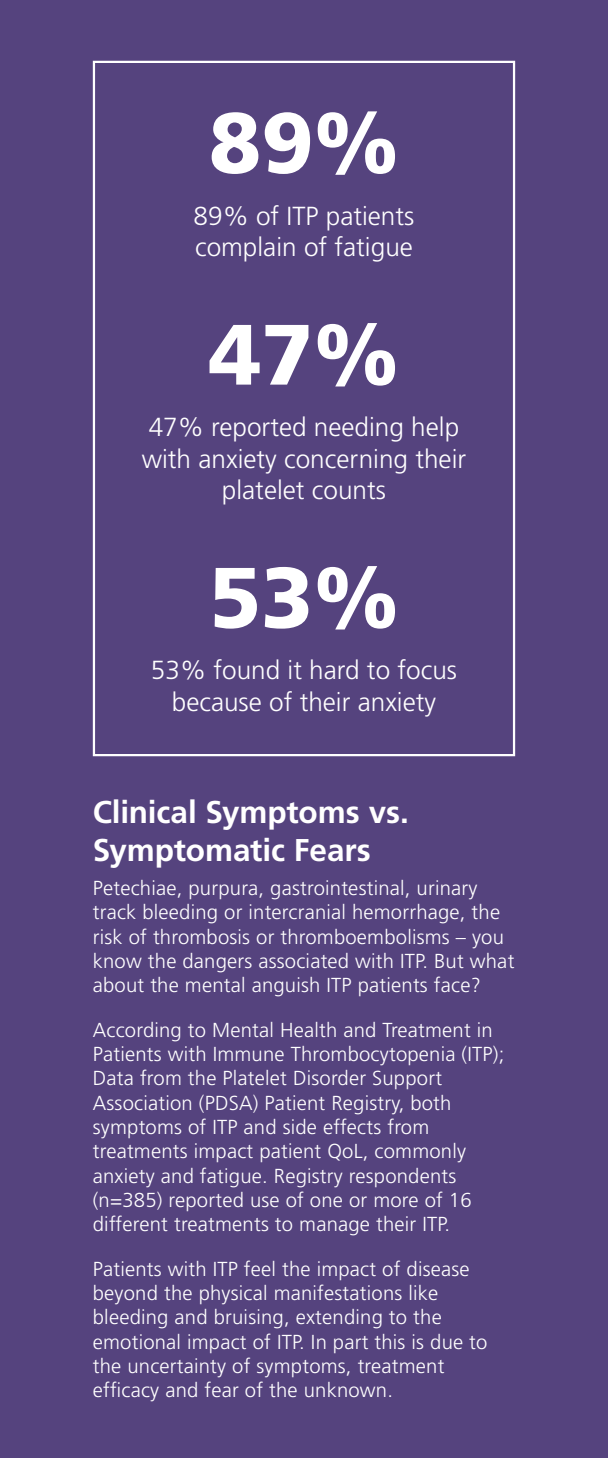
<style>
.page{position:relative;width:608px;height:1458px;background:#55437e}
.page>*{position:absolute;margin:0;border:0;box-sizing:border-box;transform-origin:0 0}
.t1{font:900 85.5px "Frutiger";color:#fff}
.t2{font:700 31.5px/37.8px "Frutiger";letter-spacing:-.005em;color:#fff}
.t3{font:300 26.1px/31.3px "Frutiger";color:#fff;text-align:center}
.t4{font:300 20.25px/24.3px "Frutiger";letter-spacing:.01em;color:#fff}
</style>
<div class="page">
<div style="left:93px;top:61px;width:422px;height:695px;border:2px solid #fff"></div>
<h1 class="t1" style="left:209px;top:91px;width:192px">89%</h1>
<p class="t3" style="left:193px;top:200px;width:222px;text-align:left">89% of ITP patients complain of fatigue</p>
<h1 class="t1" style="left:209px;top:303px;width:192px">47%</h1>
<p class="t3" style="left:142px;top:412px;width:326px">47% reported needing help with anxiety concerning their platelet counts</p>
<h1 class="t1" style="left:209px;top:546px;width:192px">53%</h1>
<p class="t3" style="left:151px;top:655px;width:307px">53% found it hard to focus because of their anxiety</p>
<h2 class="t2" style="left:93px;top:793px;width:317px">Clinical Symptoms vs.<br>Symptomatic Fears</h2>
<p class="t4" style="left:93px;top:876px;width:423px">Petechiae, purpura, gastrointestinal, urinary track bleeding or intercranial hemorrhage, the risk of thrombosis or thromboembolisms – you know the dangers associated with ITP. But what about the mental anguish ITP patients face?</p>
<p class="t4" style="left:93px;top:1018px;width:413px">According to Mental Health and Treatment in Patients with Immune Thrombocytopenia (ITP); Data from the Platelet Disorder Support Association (PDSA) Patient Registry, both symptoms of ITP and side effects from treatments impact patient QoL, commonly anxiety and fatigue. Registry respondents (n=385) reported use of one or more of 16 different treatments to manage their ITP.</p>
<p class="t4" style="left:93px;top:1257px;width:396px">Patients with ITP feel the impact of disease beyond the physical manifestations like bleeding and bruising, extending to the emotional impact of ITP. In part this is due to the uncertainty of symptoms, treatment efficacy and fear of the unknown.</p>
</div>
